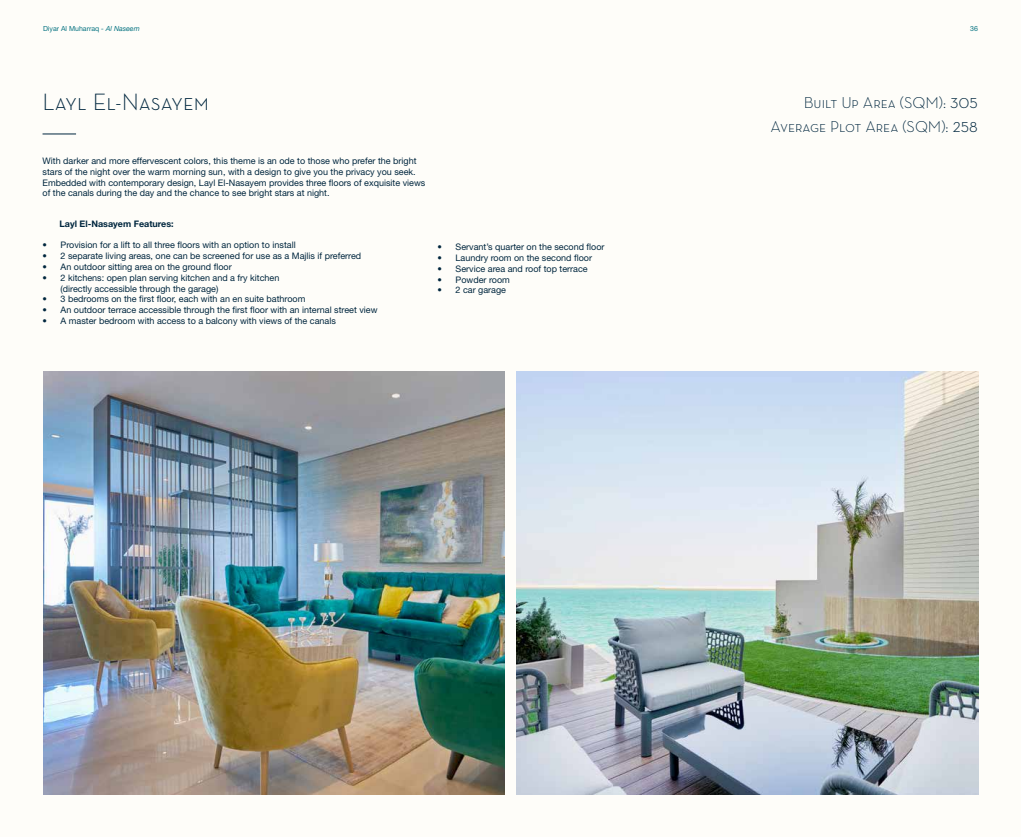
<style>
.page{position:relative;width:1021px;height:837px;background:#fff}
.page>*{position:absolute;margin:0;border:0;box-sizing:border-box;transform-origin:0 0}
.t1{font:24px "Neutra Text Light SC";color:#00263e}
.t2{font:16px "Neutra Text Light SC";color:#00263e}
.t3{font:9px/10.8px "Helvetica Neue LT Std";color:#00263e}
.t4{font:700 9px "Helvetica Neue LT Std";color:#00263e}
.t5{font:7px "Helvetica Neue LT Std";color:#087482}
.s1{font-family:"Helvetica Neue";font-style:italic}
.s2{font-size:20px}
</style>
<div class="page">
<div style="left:0;top:0;width:1020px;height:836px;background:#fefdf9"></div>
<hr style="left:43px;top:133px;width:33px;height:1px;background:#00263e">
<img style="left:43px;top:371px;width:462px;height:423px">
<img style="left:516px;top:371px;width:462px;height:423px">
<p class="t5" style="left:43px;top:24px;width:98px">Diyar Al Muharraq <span class="s1">- Al Naseem</span></p>
<h1 class="t1" style="left:43px;top:88px;width:168px">Layl El-Nasayem</h1>
<p class="t3" style="left:43px;top:155px;width:384px">With darker and more effervescent colors, this theme is an ode to those who prefer the bright stars of the night over the warm morning sun, with a design to give you the privacy you seek.<br>Embedded with contemporary design, Layl El-Nasayem provides three floors of exquisite views of the canals during the day and the chance to see bright stars at night.</p>
<p class="t4" style="left:60px;top:218px;width:116px">Layl El-Nasayem Features:</p>
<p class="t3" style="left:43px;top:239px;width:255px">• Provision for a lift to all three floors with an option to install</p>
<p class="t3" style="left:43px;top:250px;width:320px">• 2 separate living areas, one can be screened for use as a Majlis if preferred</p>
<p class="t3" style="left:43px;top:261px;width:191px">• An outdoor sitting area on the ground floor</p>
<p class="t3" style="left:61px;top:272px;width:220px;text-indent:-18px">• 2 kitchens: open plan serving kitchen and a fry kitchen (directly accessible through the garage)</p>
<p class="t3" style="left:43px;top:293px;width:264px">• 3 bedrooms on the first floor, each with an en suite bathroom</p>
<p class="t3" style="left:43px;top:304px;width:336px">• An outdoor terrace accessible through the first floor with an internal street view</p>
<p class="t3" style="left:43px;top:315px;width:295px">• A master bedroom with access to a balcony with views of the canals</p>
<p class="t3" style="left:437px;top:241px;width:169px">• Servant’s quarter on the second floor</p>
<p class="t3" style="left:437px;top:252px;width:156px">• Laundry room on the second floor</p>
<p class="t3" style="left:437px;top:263px;width:152px">• Service area and roof top terrace</p>
<p class="t3" style="left:437px;top:274px;width:74px">• Powder room</p>
<p class="t3" style="left:437px;top:284px;width:70px">• 2 car garage</p>
<p class="t5" style="left:970px;top:24px;width:9px">36</p>
<h2 class="t2" style="left:803px;top:93px;width:175px">Built Up Area (SQM): <span class="s2">305</span></h2>
<h2 class="t2" style="left:770px;top:117px;width:209px">Average Plot Area (SQM): <span class="s2">258</span></h2>
</div>
